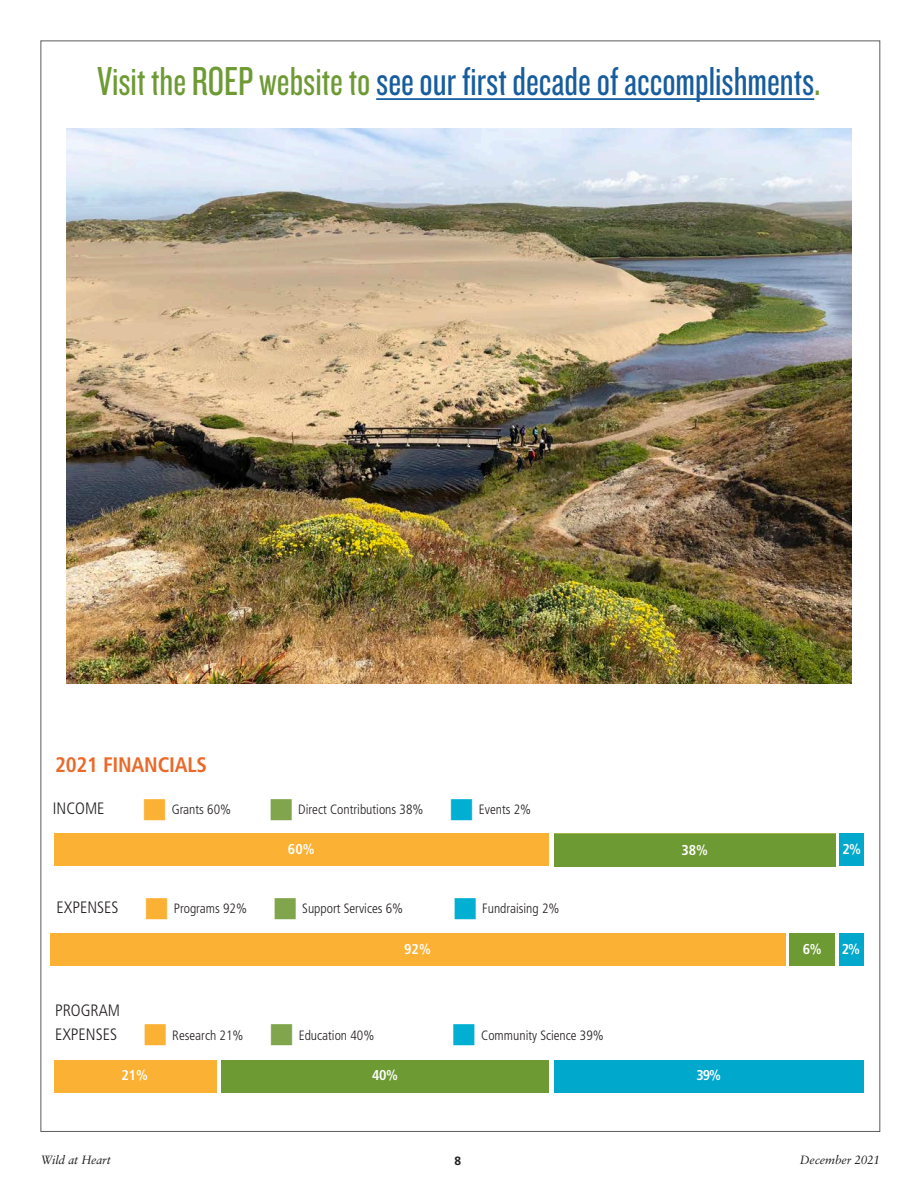
<style>
.page{position:relative;width:918px;height:1188px;background:#fff}
.page>*{position:absolute;margin:0;border:0;box-sizing:border-box;transform-origin:0 0}
.t1{font:42px "Knockout HTF28 Junior Featherwt";color:#175d9e}
.t2{font:700 condensed 21px "Frutiger";letter-spacing:-.01em;color:#ea6928}
.t3{font:300 condensed 16.5px "Frutiger";color:#231f20}
.t4{font:700 condensed 14.25px "Frutiger";color:#fff}
.t5{font:300 condensed 13.5px "Frutiger";color:#231f20}
.t6{font:italic 12px "Sabon";letter-spacing:-.01em;color:#231f20}
.t7{font:700 12px "Frutiger";color:#231f20}
.s1{color:#6e9a34}
.s2{font-family:"Double Digits Square";font-weight:400;font-stretch:normal;font-size:27px;color:#fbb133}
.s3{font-family:"Double Digits Square";font-weight:400;font-stretch:normal;font-size:27px;color:#80a54c}
.s4{font-family:"Double Digits Square";font-weight:400;font-stretch:normal;font-size:27px;color:#00afd1}
.s5{font-size:16.5px}
</style>
<div class="page">
<div style="left:54px;top:1060px;width:163px;height:33px;background:#fbb133"></div>
<img style="left:66px;top:129px;width:786px;height:555px">
<div style="left:54px;top:834px;width:495px;height:32px;background:#fbb133"></div>
<div style="left:554px;top:834px;width:282px;height:32px;background:#6e9a34"></div>
<div style="left:50px;top:934px;width:736px;height:32px;background:#fbb133"></div>
<div style="left:554px;top:835px;width:282px;height:32px;background:#6e9a34"></div>
<div style="left:840px;top:834px;width:24px;height:32px;background:#00a8cc"></div>
<div style="left:790px;top:934px;width:45px;height:32px;background:#6e9a34"></div>
<div style="left:839px;top:933px;width:24px;height:33px;background:#00a8cc"></div>
<div style="left:222px;top:1060px;width:327px;height:33px;background:#6e9a34"></div>
<div style="left:554px;top:1060px;width:310px;height:32px;background:#00a8cc"></div>
<hr style="left:376px;top:98px;width:438px;height:2px;background:#175d9e">
<h1 class="t1" style="left:97px;top:60px;width:725px"><span class="s1">Visit the ROEP website to</span> see our first decade of accomplishments<span class="s1">.</span></h1>
<h2 class="t2" style="left:55px;top:752px;width:153px">2021 FINANCIALS</h2>
<p class="t3" style="left:53px;top:799px;width:53px">INCOME</p>
<p class="t5" style="left:144px;top:802px;width:88px"><span class="s2">W</span> Grants 60%</p>
<p class="t5" style="left:271px;top:802px;width:262px"><span class="s3">W</span> Direct Contributions 38% <span class="s4">W</span> Events 2%</p>
<p class="t4" style="left:288px;top:841px;width:28px">60%</p>
<p class="t4" style="left:681px;top:841px;width:28px">38%</p>
<p class="t4" style="left:843px;top:840px;width:20px">2%</p>
<p class="t5" style="left:57px;top:901px;width:348px"><span class="s5">EXPENSES</span> <span class="s2">W</span> Programs 92% <span class="s3">W</span> Support Services 6%</p>
<p class="t5" style="left:455px;top:901px;width:106px"><span class="s4">W</span> Fundraising 2%</p>
<p class="t3" style="left:55px;top:1001px;width:67px">PROGRAM</p>
<p class="t4" style="left:404px;top:940px;width:28px">92%</p>
<p class="t4" style="left:803px;top:940px;width:20px">6%</p>
<p class="t4" style="left:842px;top:940px;width:20px">2%</p>
<p class="t5" style="left:55px;top:1028px;width:321px"><span class="s5">EXPENSES</span> <span class="s2">W</span> Research 21% <span class="s3">W</span> Education 40%</p>
<p class="t5" style="left:454px;top:1028px;width:152px"><span class="s4">W</span> Community Science 39%</p>
<p class="t4" style="left:121px;top:1067px;width:28px">21%</p>
<p class="t4" style="left:372px;top:1067px;width:27px">40%</p>
<p class="t4" style="left:697px;top:1067px;width:26px">39%</p>
<p class="t6" style="left:41px;top:1153px;width:72px">Wild at Heart</p>
<p class="t7" style="left:455px;top:1153px;width:8px">8</p>
<p class="t6" style="left:800px;top:1153px;width:82px">December 2021</p>
</div>
